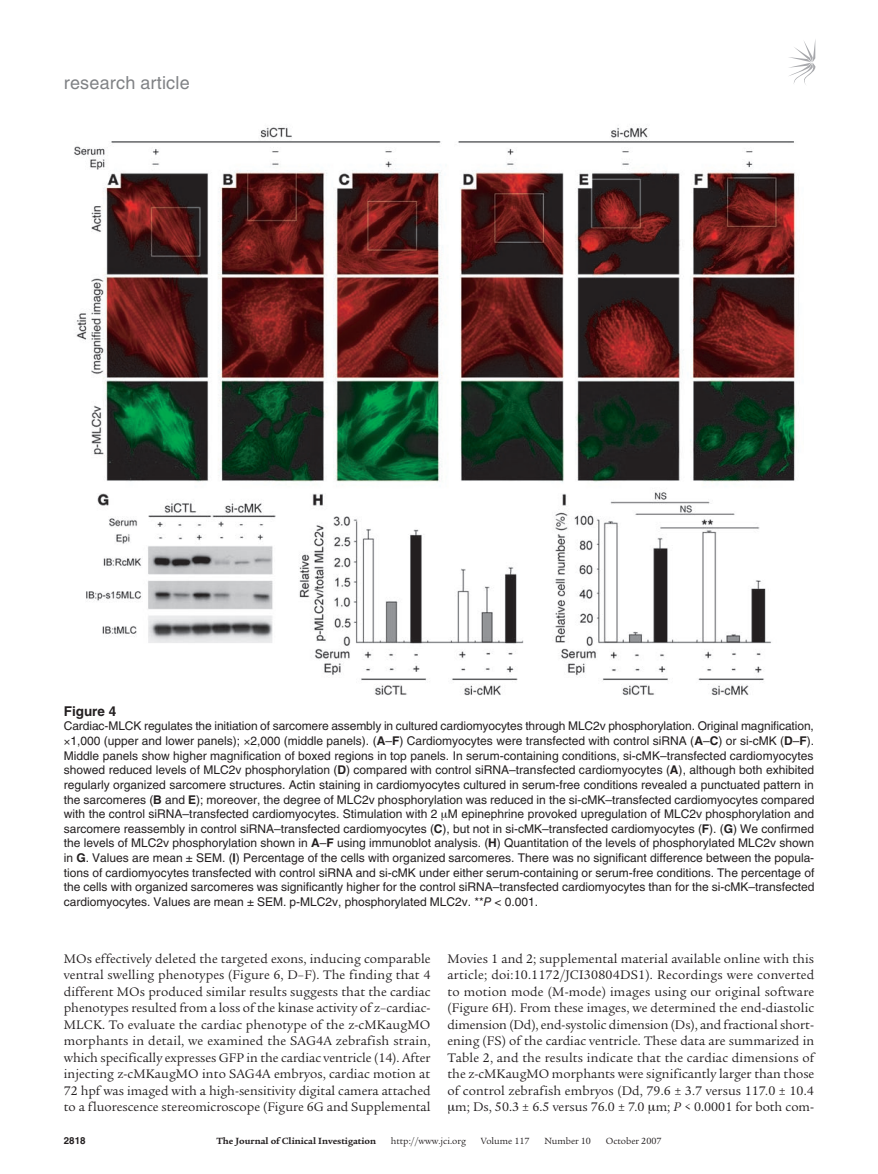
<style>
.page{position:relative;width:878px;height:1174px;background:#fff}
.page>*{position:absolute;margin:0;border:0;box-sizing:border-box;transform-origin:0 0}
.t1{font:18px "Helvetica LT Std";letter-spacing:.01em;color:#808285}
.t2{font:13.5px/16.5px "Legacy Serif Std";letter-spacing:.005em;color:#231f20;text-align:justify}
.t3{font:700 13.5px "Helvetica LT Std";color:#231f20}
.t4{font:12px "Helvetica LT Std";color:#231f20}
.t5{font:9.75px "Legacy Serif Std";color:#231f20}
.t6{font:700 9.75px "Legacy Serif Std";color:#231f20}
.t7{font:700 9.75px "Helvetica LT Std";color:#231f20}
.s1{font-weight:700}
.s2{font-style:italic}
</style>
<div class="page">
<svg style="left:789px;top:41px;width:26px;height:44px"></svg>
<img style="left:74px;top:126px;width:723px;height:570px">
<h1 class="t1" style="left:64px;top:72px;width:127px">research article</h1>
<p class="t3" style="left:64px;top:703px;width:54px">Figure 4</p>
<p class="t4" style="left:64px;top:719px;width:751px">Cardiac-MLCK regulates the initiation of sarcomere assembly in cultured cardiomyocytes through MLC2v phosphorylation. Original magnification,</p>
<p class="t4" style="left:70px;top:734px;width:745px">1,000 (upper and lower panels); 2,000 (middle panels). (<span class="s1">A</span>–<span class="s1">F</span>) Cardiomyocytes were transfected with control siRNA (<span class="s1">A</span>–<span class="s1">C</span>) or si-cMK (<span class="s1">D</span>–<span class="s1">F</span>).</p>
<p class="t4" style="left:64px;top:748px;width:751px">Middle panels show higher magnification of boxed regions in top panels. In serum-containing conditions, si-cMK–transfected cardiomyocytes</p>
<p class="t4" style="left:64px;top:763px;width:752px">showed reduced levels of MLC2v phosphorylation (<span class="s1">D</span>) compared with control siRNA–transfected cardiomyocytes (<span class="s1">A</span>), although both exhibited</p>
<p class="t4" style="left:64px;top:777px;width:751px">regularly organized sarcomere structures. Actin staining in cardiomyocytes cultured in serum-free conditions revealed a punctuated pattern in</p>
<p class="t4" style="left:64px;top:792px;width:752px">the sarcomeres (<span class="s1">B</span> and <span class="s1">E</span>); moreover, the degree of MLC2v phosphorylation was reduced in the si-cMK–transfected cardiomyocytes compared</p>
<p class="t4" style="left:64px;top:807px;width:751px">with the control siRNA–transfected cardiomyocytes. Stimulation with 2 M epinephrine provoked upregulation of MLC2v phosphorylation and</p>
<p class="t4" style="left:64px;top:821px;width:751px">sarcomere reassembly in control siRNA–transfected cardiomyocytes (<span class="s1">C</span>), but not in si-cMK–transfected cardiomyocytes (<span class="s1">F</span>). (<span class="s1">G</span>) We confirmed</p>
<p class="t4" style="left:64px;top:836px;width:752px">the levels of MLC2v phosphorylation shown in <span class="s1">A</span>–<span class="s1">F</span> using immunoblot analysis. (<span class="s1">H</span>) Quantitation of the levels of phosphorylated MLC2v shown</p>
<p class="t4" style="left:64px;top:851px;width:751px">in <span class="s1">G</span>. Values are mean ± SEM. (<span class="s1">I</span>) Percentage of the cells with organized sarcomeres. There was no significant difference between the popula-</p>
<p class="t4" style="left:64px;top:865px;width:752px">tions of cardiomyocytes transfected with control siRNA and si-cMK under either serum-containing or serum-free conditions. The percentage of</p>
<p class="t4" style="left:64px;top:880px;width:752px">the cells with organized sarcomeres was significantly higher for the control siRNA–transfected cardiomyocytes than for the si-cMK–transfected</p>
<p class="t4" style="left:64px;top:894px;width:476px">cardiomyocytes. Values are mean ± SEM. p-MLC2v, phosphorylated MLC2v. **<span class="s2">P</span> &lt; 0.001.</p>
<p class="t2" style="left:64px;top:950px;width:368px">MOs effectively deleted the targeted exons, inducing comparable ventral swelling phenotypes (Figure 6, D–F). The finding that 4 different MOs produced similar results suggests that the cardiac phenotypes resulted from a loss of the kinase activity of z–cardiac-MLCK. To evaluate the cardiac phenotype of the z-cMKaugMO morphants in detail, we examined the SAG4A zebrafish strain, which specifically expresses GFP in the cardiac ventricle (14). After injecting z-cMKaugMO into SAG4A embryos, cardiac motion at 72 hpf was imaged with a high-sensitivity digital camera attached to a fluorescence stereomicroscope (Figure 6G and Supplemental</p>
<p class="t2" style="left:447px;top:950px;width:368px;text-align:center">Movies 1 and 2; supplemental material available online with this article; doi:10.1172/JCI30804DS1). Recordings were converted to motion mode (M-mode) images using our original software (Figure 6H). From these images, we determined the end-diastolic dimension (Dd), end-systolic dimension (Ds), and fractional short&shy;ening (FS) of the cardiac ventricle. These data are summarized in Table 2, and the results indicate that the cardiac dimensions of the z-cMKaugMO morphants were significantly larger than those of control zebrafish embryos (Dd, 79.6 ± 3.7 versus 117.0 ± 10.4 m; Ds, 50.3 ± 6.5 versus 76.0 ± 7.0 m; <span class="s2">P</span> &lt; 0.0001 for both com-</p>
<p class="t7" style="left:64px;top:1134px;width:23px">2818</p>
<p class="t6" style="left:216px;top:1135px;width:161px">The Journal of Clinical Investigation</p>
<p class="t5" style="left:391px;top:1135px;width:77px">http://www.jci.org</p>
<p class="t5" style="left:480px;top:1135px;width:50px">Volume 117</p>
<p class="t5" style="left:544px;top:1135px;width:48px">Number 10</p>
<p class="t5" style="left:605px;top:1135px;width:57px">October 2007</p>
</div>
